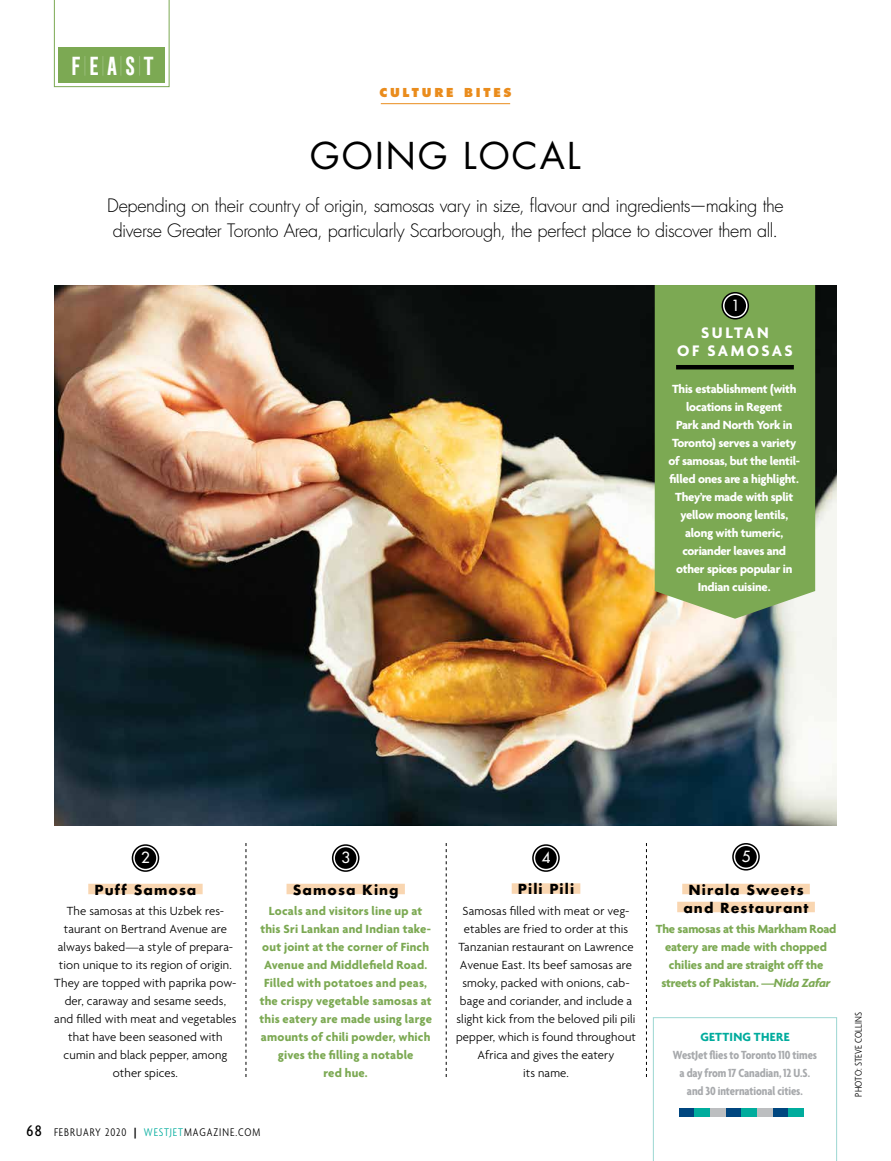
<style>
.page{position:relative;width:891px;height:1161px;background:#fff}
.page>*{position:absolute;margin:0;border:0;box-sizing:border-box;transform-origin:0 0}
.t1{font:36px "Futura";letter-spacing:.06em;color:#000}
.t2{font:700 24px "Frontage Condensed";color:#fff}
.t3{font:300 18px/25.5px "Futura";letter-spacing:-.025em;color:#000;text-align:center}
.t4{font:700 16.5px/18px "Agenda";letter-spacing:.145em;color:#fff;text-align:center}
.t5{font:15px "Futura";color:#fff}
.t6{font:700 13.5px/18px "Futura";letter-spacing:.08em;color:#000;text-align:center}
.t7{font:300 12.75px/18px "Agenda";letter-spacing:.01em;color:#000;text-align:center}
.t8{font:700 12.75px/18px "Agenda";letter-spacing:.01em;color:#7ca953;text-align:center}
.t9{font:700 12.75px/18px "Agenda";letter-spacing:-.02em;color:#fff;text-align:center}
.t10{font:700 12.75px/18px "Agenda";letter-spacing:-.015em;color:#7ca953;text-align:center}
.t11{font:700 condensed 12.75px/18px "Agenda";letter-spacing:-.005em;color:#a7a9ac;text-align:center}
.t12{font:700 12.75px "Agenda";letter-spacing:.025em;color:#00ac9d}
.t13{font:300 condensed 12px "Agenda";letter-spacing:.08em;color:#000}
.t14{font:800 12px "Futura";letter-spacing:.23em;color:#ea8c1c}
.t15{font:300 condensed 10.5px "Agenda";letter-spacing:.02em;color:#000}
.s1{font-family:"Frontage Condensed Line";font-weight:400}
.s2{font-weight:500;font-size:16.5px}
.s3{font-weight:700}
.s4{color:#00ac9d}
.s5{font-style:italic}
</style>
<div class="page">
<svg style="left:54px;top:0;width:115px;height:87px"></svg>
<div style="left:59px;top:48px;width:106px;height:35px;background:#7ca953"></div>
<hr style="left:381px;top:103px;width:129px;height:1px;background:#ea8c1c">
<img style="left:54px;top:285px;width:783px;height:540px">
<div style="left:287px;top:884px;width:118px;height:10px;background:#f9d6b1"></div>
<div style="left:512px;top:883px;width:68px;height:11px;background:#f9d6b1"></div>
<div style="left:88px;top:884px;width:115px;height:10px;background:#f9d6b1"></div>
<div style="left:682px;top:884px;width:128px;height:10px;background:#f9d6b1"></div>
<div style="left:677px;top:902px;width:138px;height:10px;background:#f9d6b1"></div>
<svg style="left:446px;top:843px;width:1px;height:234px"></svg>
<svg style="left:246px;top:843px;width:1px;height:234px"></svg>
<svg style="left:646px;top:843px;width:1px;height:234px"></svg>
<div style="left:732px;top:843px;width:28px;height:28px;border:3px solid #000;border-radius:50%"></div>
<div style="left:735px;top:845px;width:23px;height:23px;background:#000;border-radius:50%"></div>
<div style="left:734px;top:845px;width:24px;height:24px;border:2px solid #fff;border-radius:50%"></div>
<div style="left:332px;top:844px;width:27px;height:28px;border:3px solid #000;border-radius:50%"></div>
<div style="left:334px;top:847px;width:23px;height:23px;background:#000;border-radius:50%"></div>
<div style="left:333px;top:846px;width:25px;height:24px;border:2px solid #fff;border-radius:50%"></div>
<div style="left:133px;top:846px;width:25px;height:24px;background:#f4f4f4;border-radius:50%"></div>
<div style="left:132px;top:844px;width:27px;height:28px;border:3px solid #000;border-radius:50%"></div>
<div style="left:134px;top:847px;width:23px;height:23px;background:#000;border-radius:50%"></div>
<div style="left:133px;top:846px;width:25px;height:24px;border:2px solid #fff;border-radius:50%"></div>
<div style="left:532px;top:844px;width:28px;height:28px;border:3px solid #000;border-radius:50%"></div>
<div style="left:534px;top:847px;width:23px;height:23px;background:#000;border-radius:50%"></div>
<div style="left:534px;top:846px;width:24px;height:24px;border:2px solid #fff;border-radius:50%"></div>
<div style="left:655px;top:285px;width:160px;height:334px;background:#7ca953"></div>
<div style="left:723px;top:294px;width:24px;height:24px;background:#f8f8f8;border-radius:50%"></div>
<div style="left:722px;top:292px;width:27px;height:28px;border:3px solid #000;border-radius:50%"></div>
<div style="left:724px;top:294px;width:23px;height:23px;background:#000;border-radius:50%"></div>
<div style="left:723px;top:293px;width:25px;height:25px;border:2px solid #fff;border-radius:50%"></div>
<hr style="left:676px;top:365px;width:118px;height:4px;background:#000">
<svg style="left:653px;top:1017px;width:184px;height:144px"></svg>
<div style="left:679px;top:1108px;width:16px;height:9px;background:#00467f"></div>
<div style="left:772px;top:1108px;width:16px;height:9px;background:#00467f"></div>
<div style="left:726px;top:1108px;width:15px;height:9px;background:#00467f"></div>
<div style="left:695px;top:1108px;width:15px;height:9px;background:#00ac9d"></div>
<div style="left:788px;top:1108px;width:15px;height:9px;background:#00ac9d"></div>
<div style="left:741px;top:1108px;width:16px;height:9px;background:#00ac9d"></div>
<div style="left:757px;top:1108px;width:15px;height:9px;background:#bcbec0"></div>
<div style="left:710px;top:1108px;width:16px;height:9px;background:#bcbec0"></div>
<h2 class="t2" style="left:69px;top:53px;width:87px">F<span class="s1">|</span>E<span class="s1">|</span>A<span class="s1">|</span>S<span class="s1">|</span>T</h2>
<p class="t14" style="left:379px;top:84px;width:134px">CULTURE BITES</p>
<h1 class="t1" style="left:310px;top:133px;width:272px">GOING LOCAL</h1>
<h3 class="t3" style="left:107px;top:193px;width:678px">Depending on their country of origin, samosas vary in size, flavour and ingredients—making the diverse Greater Toronto Area, particularly Scarborough, the perfect place to discover them all.</h3>
<p class="t5" style="left:731px;top:296px;width:10px">1</p>
<p class="t4" style="left:677px;top:324px;width:117px">SULTAN<br>OF SAMOSAS</p>
<p class="t9" style="left:668px;top:380px;width:133px">This establishment (with locations in Regent<br>Park and North York in<br>Toronto) serves a variety of samosas, but the lentil&shy;filled ones are a highlight.<br>They’re made with split yellow moong lentils, along with tumeric, coriander leaves and other spices popular in<br>Indian cuisine.</p>
<p class="t5" style="left:141px;top:848px;width:10px">2</p>
<p class="t5" style="left:342px;top:848px;width:10px">3</p>
<p class="t5" style="left:542px;top:848px;width:10px">4</p>
<p class="t5" style="left:742px;top:847px;width:10px">5</p>
<p class="t6" style="left:94px;top:881px;width:103px">Puff Samosa</p>
<p class="t7" style="left:54px;top:902px;width:184px">The samosas at this Uzbek res&shy;taurant on Bertrand Avenue are always baked—a style of prepara&shy;tion unique to its region of origin.<br>They are topped with paprika pow&shy;der, caraway and sesame seeds, and filled with meat and vegetables that have been seasoned with cumin and black pepper, among other spices.</p>
<p class="t6" style="left:293px;top:881px;width:107px">Samosa King</p>
<p class="t8" style="left:259px;top:902px;width:174px">Locals and visitors line up at this Sri Lankan and Indian take&shy;out joint at the corner of Finch<br>Avenue and Middlefield Road.<br>Filled with potatoes and peas, the crispy vegetable samosas at this eatery are made using large amounts of chili powder, which gives the filling a notable<br>red hue.</p>
<p class="t13" style="left:26px;top:1126px;width:235px"><span class="s2">68</span> FEBRUARY 2020 <span class="s3">|</span> <span class="s4">WESTJET</span>MAGAZINE.COM</p>
<p class="t6" style="left:518px;top:880px;width:58px">Pili Pili</p>
<p class="t7" style="left:456px;top:902px;width:181px">Samosas filled with meat or veg&shy;etables are fried to order at this<br>Tanzanian restaurant on Lawrence<br>Avenue East. Its beef samosas are smoky, packed with onions, cab&shy;bage and coriander, and include a slight kick from the beloved pili pili pepper, which is found throughout<br>Africa and gives the eatery<br>its name.</p>
<p class="t6" style="left:683px;top:881px;width:127px">Nirala Sweets and Restaurant</p>
<p class="t10" style="left:656px;top:920px;width:182px">The samosas at this Markham Road eatery are made with chopped chilies and are straight off the streets of Pakistan. —<span class="s5">Nida Zafar</span></p>
<p class="t12" style="left:700px;top:1029px;width:91px">GETTING THERE</p>
<p class="t11" style="left:673px;top:1046px;width:146px">WestJet flies to Toronto 110 times a day from 17 Canadian, 12 U.S. and 30 international cities.</p>
<p class="t15" style="left:853px;top:1097px;width:86px;rotate:-90deg">PHOTO: STEVE COLLINS</p>
</div>
